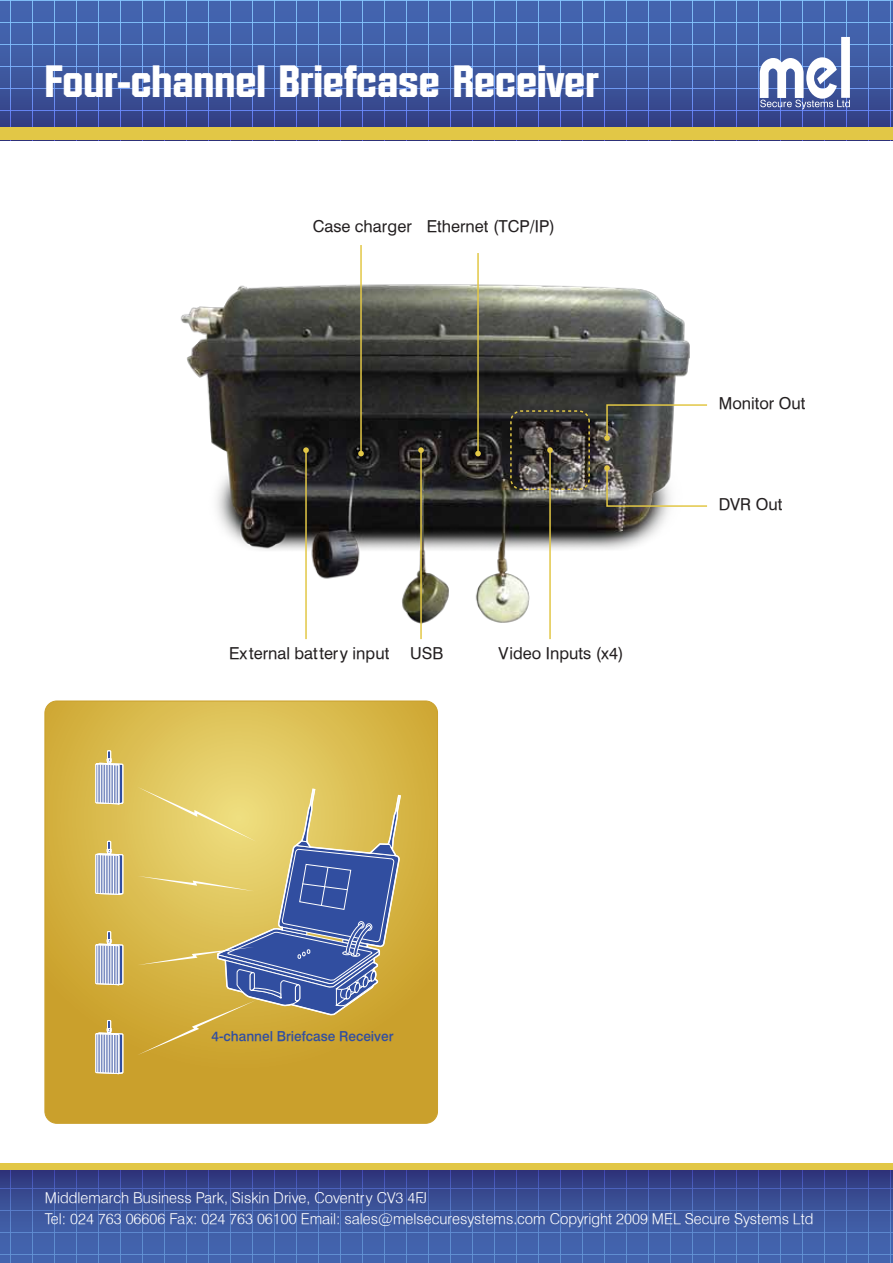
<style>
.page{position:relative;width:893px;height:1263px;background:#fff}
.page>*{position:absolute;margin:0;border:0;box-sizing:border-box;transform-origin:0 0}
.t1{font:800 45px "Facet";color:#fff}
.t2{font:16.5px "Halvett";color:#231f20}
.t3{font:300 15px/21px "Halvett";color:#fff}
.t4{font:500 13.5px "Halvett";color:#314ea0}
</style>
<div class="page">
<svg style="left:0;top:0;width:893px;height:128px;background:#435fa5"></svg>
<svg style="left:0;top:1169px;width:893px;height:94px;background:#40589e"></svg>
<div style="left:0;top:128px;width:893px;height:12px;background:#e2c746"></div>
<div style="left:0;top:1163px;width:893px;height:6px;background:#e2c746"></div>
<svg style="left:760px;top:37px;width:90px;height:72px"></svg>
<img style="left:181px;top:284px;width:509px;height:356px">
<hr style="left:477px;top:253px;width:2px;height:201px;background:#e2c746">
<svg style="left:475px;top:451px;width:6px;height:5px"></svg>
<hr style="left:420px;top:450px;width:2px;height:189px;background:#e2c746">
<svg style="left:418px;top:447px;width:6px;height:6px"></svg>
<hr style="left:305px;top:450px;width:2px;height:189px;background:#e2c746">
<svg style="left:303px;top:447px;width:6px;height:6px"></svg>
<hr style="left:360px;top:245px;width:2px;height:209px;background:#e2c746">
<svg style="left:358px;top:451px;width:6px;height:5px"></svg>
<svg style="left:604px;top:465px;width:103px;height:43px"></svg>
<svg style="left:604px;top:404px;width:103px;height:37px"></svg>
<hr style="left:549px;top:450px;width:2px;height:189px;background:#e2c746">
<svg style="left:547px;top:447px;width:6px;height:6px"></svg>
<div style="left:510px;top:410px;width:80px;height:80px;border:2px dashed #e2c746;border-radius:10px"></div>
<svg style="left:45px;top:701px;width:392px;height:422px;background:#d2af3f"></svg>
<svg style="left:95px;top:750px;width:29px;height:55px"></svg>
<svg style="left:95px;top:840px;width:29px;height:55px"></svg>
<svg style="left:95px;top:931px;width:29px;height:55px"></svg>
<svg style="left:95px;top:1020px;width:29px;height:55px"></svg>
<svg style="left:137px;top:787px;width:265px;height:268px;background:#b5a76d"></svg>
<h1 class="t1" style="left:45px;top:56px;width:555px">Four-channel Briefcase Receiver</h1>
<p class="t2" style="left:313px;top:217px;width:101px">Case charger</p>
<p class="t2" style="left:427px;top:216px;width:130px">Ethernet (TCP/IP)</p>
<p class="t2" style="left:229px;top:644px;width:162px">External battery input</p>
<p class="t2" style="left:410px;top:644px;width:35px">USB</p>
<p class="t2" style="left:499px;top:644px;width:126px">Video Inputs (x4)</p>
<p class="t2" style="left:719px;top:394px;width:88px">Monitor Out</p>
<p class="t2" style="left:719px;top:495px;width:65px">DVR Out</p>
<p class="t4" style="left:212px;top:1028px;width:183px">4-channel Briefcase Receiver</p>
<p class="t3" style="left:45px;top:1187px;width:770px">Middlemarch Business Park, Siskin Drive, Coventry CV3 4FJ<br>Tel: 024 763 06606 Fax: 024 763 06100 Email: sales@melsecuresystems.com Copyright 2009 MEL Secure Systems Ltd</p>
</div>
